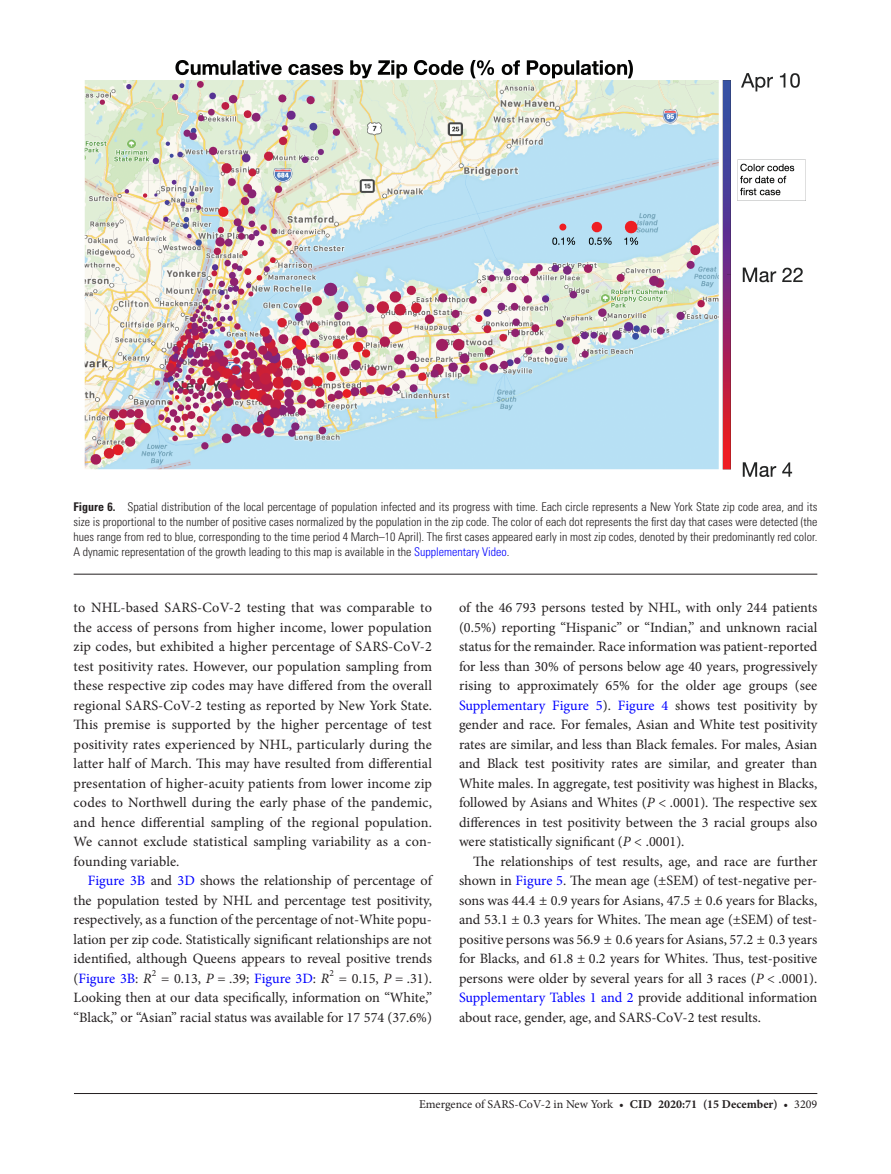
<style>
.page{position:relative;width:891px;height:1174px;background:#fff}
.page>*{position:absolute;margin:0;border:0;box-sizing:border-box;transform-origin:0 0}
.t1{font:14.25px/19.5px "Minion Pro";color:#231f20;text-align:justify}
.t2{font:300 condensed 12px/15px "Univers LT Std";color:#231f20;text-align:justify}
.t3{font:12px "Minion Pro";color:#231f20}
.s1{font-weight:700}
.s2{color:#00f}
.s3{font-style:italic}
</style>
<div class="page">
<hr style="left:74px;top:1093px;width:743px;height:1px;background:#231f20">
<hr style="left:74px;top:574px;width:743px;height:1px;background:#231f20">
<img style="left:85px;top:60px;width:721px;height:417px">
<p class="t2" style="left:74px;top:499px;width:745px"><span class="s1">Figure 6.</span> Spatial distribution of the local percentage of population infected and its progress with time. Each circle represents a New York State zip code area, and its size is proportional to the number of positive cases normalized by the population in the zip code. The color of each dot represents the first day that cases were detected (the hues range from red to blue, corresponding to the time period 4 March–10 April). The first cases appeared early in most zip codes, denoted by their predominantly red color.<br>A dynamic representation of the growth leading to this map is available in the <span class="s2">Supplementary Video</span>.</p>
<p class="t1" style="left:74px;top:598px;width:360px">to NHL-based SARS-CoV-2 testing that was comparable to the access of persons from higher income, lower population zip codes, but exhibited a higher percentage of SARS-CoV-2 test positivity rates. However, our population sampling from these respective zip codes may have differed from the overall regional SARS-CoV-2 testing as reported by New York State.<br>This premise is supported by the higher percentage of test positivity rates experienced by NHL, particularly during the latter half of March. This may have resulted from differential presentation of higher-acuity patients from lower income zip codes to Northwell during the early phase of the pandemic, and hence differential sampling of the regional population.<br>We cannot exclude statistical sampling variability as a con&shy;founding variable.</p>
<p class="t1" style="left:74px;top:871px;width:360px;text-indent:14px"><span class="s2">Figure 3B</span> and <span class="s2">3D</span> shows the relationship of percentage of the population tested by NHL and percentage test positivity, respectively, as a function of the percentage of not-White popu&shy;lation per zip code. Statistically significant relationships are not identified, although Queens appears to reveal positive trends (<span class="s2">Figure 3B</span>: <span class="s3">R</span><sup>2</sup> = 0.13, <span class="s3">P</span> = .39; <span class="s2">Figure 3D</span>: <span class="s3">R</span><sup>2</sup> = 0.15, <span class="s3">P</span> = .31).<br>Looking then at our data specifically, information on “White,” “Black,” or “Asian” racial status was available for 17 574 (37.6%)</p>
<p class="t1" style="left:459px;top:598px;width:360px">of the 46 793 persons tested by NHL, with only 244 patients (0.5%) reporting “Hispanic” or “Indian,” and unknown racial status for the remainder. Race information was patient-reported for less than 30% of persons below age 40 years, progressively rising to approximately 65% for the older age groups (see <span class="s2">Supplementary Figure 5</span>). <span class="s2">Figure 4</span> shows test positivity by gender and race. For females, Asian and White test positivity rates are similar, and less than Black females. For males, Asian and Black test positivity rates are similar, and greater than White males. In aggregate, test positivity was highest in Blacks, followed by Asians and Whites (<span class="s3">P</span> &lt; .0001). The respective sex differences in test positivity between the 3 racial groups also were statistically significant (<span class="s3">P</span> &lt; .0001).</p>
<p class="t1" style="left:459px;top:851px;width:360px;text-indent:14px">The relationships of test results, age, and race are further shown in <span class="s2">Figure 5</span>. The mean age (±SEM) of test-negative per&shy;sons was 44.4 ± 0.9 years for Asians, 47.5 ± 0.6 years for Blacks, and 53.1 ± 0.3 years for Whites. The mean age (±SEM) of test&shy;positive persons was 56.9 ± 0.6 years for Asians, 57.2 ± 0.3 years for Blacks, and 61.8 ± 0.2 years for Whites. Thus, test-positive persons were older by several years for all 3 races (<span class="s3">P</span> &lt; .0001).<br><span class="s2">Supplementary Tables 1 and 2</span> provide additional information about race, gender, age, and SARS-CoV-2 test results.</p>
<p class="t3" style="left:419px;top:1096px;width:400px">Emergence of SARS-CoV-2 in New York • <span class="s1">cid 2020:71 (15 December)</span> • 3209</p>
</div>
